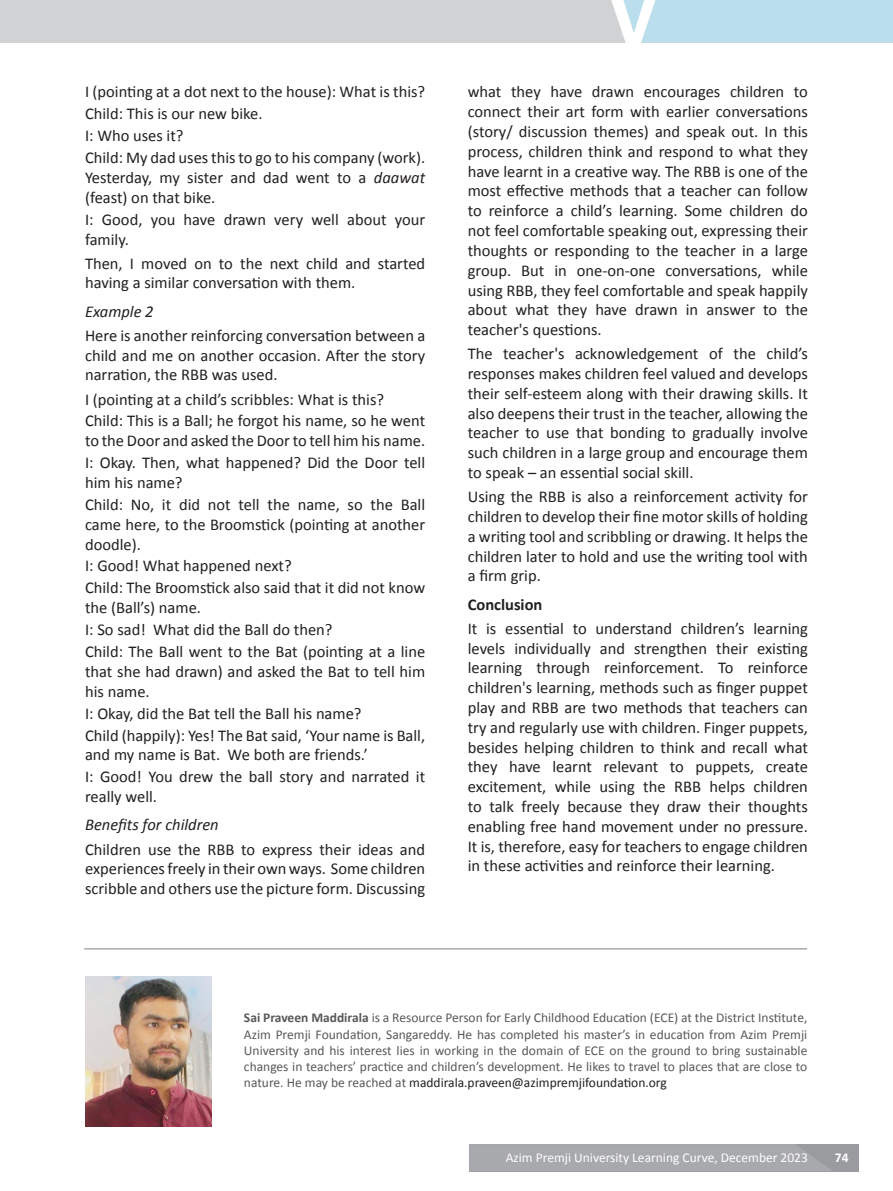
<style>
.page{position:relative;width:893px;height:1191px;background:#fff}
.page>*{position:absolute;margin:0;border:0;box-sizing:border-box;transform-origin:0 0}
.t1{font:16.5px/19.8px "Calibri";color:#231f20;text-align:justify}
.t2{font:italic 16.5px "Calibri";color:#231f20}
.t3{font:700 16.5px "Calibri";color:#231f20}
.t4{font:13.5px/16.2px "Calibri";color:#57585a;text-align:justify}
.t5{font:13.5px "Calibri";color:#fff}
.t6{font:700 13.5px "Calibri";color:#fff}
.s1{font-style:italic}
.s2{font-weight:700}
.s3{color:#231f20}
</style>
<div class="page">
<hr style="left:84px;top:948px;width:723px;height:1px;background:#a8a9ad">
<img style="left:85px;top:976px;width:127px;height:150px">
<div style="left:0;top:0;width:893px;height:43px;background:#d1d2d4"></div>
<svg style="left:611px;top:0;width:282px;height:43px;background:#c0e0eb"></svg>
<div style="left:469px;top:1144px;width:390px;height:27px;background:#999b9e"></div>
<div style="left:469px;top:1144px;width:363px;height:27px;background:#a8a9ad"></div>
<p class="t1" style="left:85px;top:82px;width:342px">I (pointing at a dot next to the house): What is this?</p>
<p class="t1" style="left:85px;top:104px;width:179px">Child: This is our new bike.</p>
<p class="t1" style="left:85px;top:126px;width:100px">I: Who uses it?</p>
<p class="t1" style="left:85px;top:148px;width:342px">Child: My dad uses this to go to his company (work).<br>Yesterday, my sister and dad went to a <span class="s1">daawat </span>(feast) on that bike.</p>
<p class="t1" style="left:85px;top:209px;width:342px">I: Good, you have drawn very well about your family.</p>
<p class="t1" style="left:85px;top:253px;width:342px">Then, I moved on to the next child and started having a similar conversation with them.</p>
<p class="t2" style="left:85px;top:301px;width:70px">Example 2</p>
<p class="t1" style="left:85px;top:325px;width:342px">Here is another reinforcing conversation between a child and me on another occasion. After the story narration, the RBB was used.</p>
<p class="t1" style="left:85px;top:389px;width:301px">I (pointing at a child’s scribbles: What is this?</p>
<p class="t1" style="left:85px;top:411px;width:342px">Child: This is a Ball; he forgot his name, so he went to the Door and asked the Door to tell him his name.</p>
<p class="t1" style="left:85px;top:453px;width:342px">I: Okay. Then, what happened? Did the Door tell him his name?</p>
<p class="t1" style="left:85px;top:494px;width:342px">Child: No, it did not tell the name, so the Ball came here, to the Broomstick (pointing at another doodle).</p>
<p class="t1" style="left:85px;top:556px;width:208px">I: Good! What happened next?</p>
<p class="t1" style="left:85px;top:578px;width:342px">Child: The Broomstick also said that it did not know the (Ball’s) name.</p>
<p class="t1" style="left:85px;top:620px;width:249px">I: So sad! What did the Ball do then?</p>
<p class="t1" style="left:85px;top:642px;width:342px">Child: The Ball went to the Bat (pointing at a line that she had drawn) and asked the Bat to tell him his name.</p>
<p class="t1" style="left:85px;top:703px;width:278px">I: Okay, did the Bat tell the Ball his name?</p>
<p class="t1" style="left:85px;top:725px;width:342px">Child (happily): Yes! The Bat said, ‘Your name is Ball, and my name is Bat. We both are friends.’</p>
<p class="t1" style="left:85px;top:767px;width:342px">I: Good! You drew the ball story and narrated it really well.</p>
<p class="t2" style="left:85px;top:814px;width:135px">Benefits for children</p>
<p class="t1" style="left:85px;top:839px;width:342px">Children use the RBB to express their ideas and experiences freely in their own ways. Some children scribble and others use the picture form. Discussing</p>
<p class="t1" style="left:468px;top:82px;width:342px">what they have drawn encourages children to connect their art form with earlier conversations (story/ discussion themes) and speak out. In this process, children think and respond to what they have learnt in a creative way. The RBB is one of the most effective methods that a teacher can follow to reinforce a child’s learning. Some children do not feel comfortable speaking out, expressing their thoughts or responding to the teacher in a large group. But in one-on-one conversations, while using RBB, they feel comfortable and speak happily about what they have drawn in answer to the teacher's questions.</p>
<p class="t1" style="left:468px;top:344px;width:342px">The teacher's acknowledgement of the child’s responses makes children feel valued and develops their self-esteem along with their drawing skills. It also deepens their trust in the teacher, allowing the teacher to use that bonding to gradually involve such children in a large group and encourage them to speak – an essential social skill.</p>
<p class="t1" style="left:468px;top:487px;width:342px">Using the RBB is also a reinforcement activity for children to develop their fine motor skills of holding a writing tool and scribbling or drawing. It helps the children later to hold and use the writing tool with a firm grip.</p>
<p class="t3" style="left:468px;top:594px;width:76px">Conclusion</p>
<p class="t1" style="left:468px;top:618px;width:342px">It is essential to understand children’s learning levels individually and strengthen their existing learning through reinforcement. To reinforce children's learning, methods such as finger puppet play and RBB are two methods that teachers can try and regularly use with children. Finger puppets, besides helping children to think and recall what they have learnt relevant to puppets, create excitement, while using the RBB helps children to talk freely because they draw their thoughts enabling free hand movement under no pressure.<br>It is, therefore, easy for teachers to engage children in these activities and reinforce their learning.</p>
<p class="t4" style="left:244px;top:1009px;width:565px"><span class="s2">Sai Praveen Maddirala</span> is a Resource Person for Early Childhood Education (ECE) at the District Institute, Azim Premji Foundation, Sangareddy. He has completed his master’s in education from Azim Premji University and his interest lies in working in the domain of ECE on the ground to bring sustainable changes in teachers’ practice and children’s development. He likes to travel to places that are close to nature. He may be reached at <span class="s3">maddirala.praveen@azimpremjifoundation.org</span></p>
<p class="t5" style="left:506px;top:1148px;width:304px">Azim Premji University Learning Curve, December 2023</p>
<p class="t6" style="left:835px;top:1149px;width:15px">74</p>
</div>
